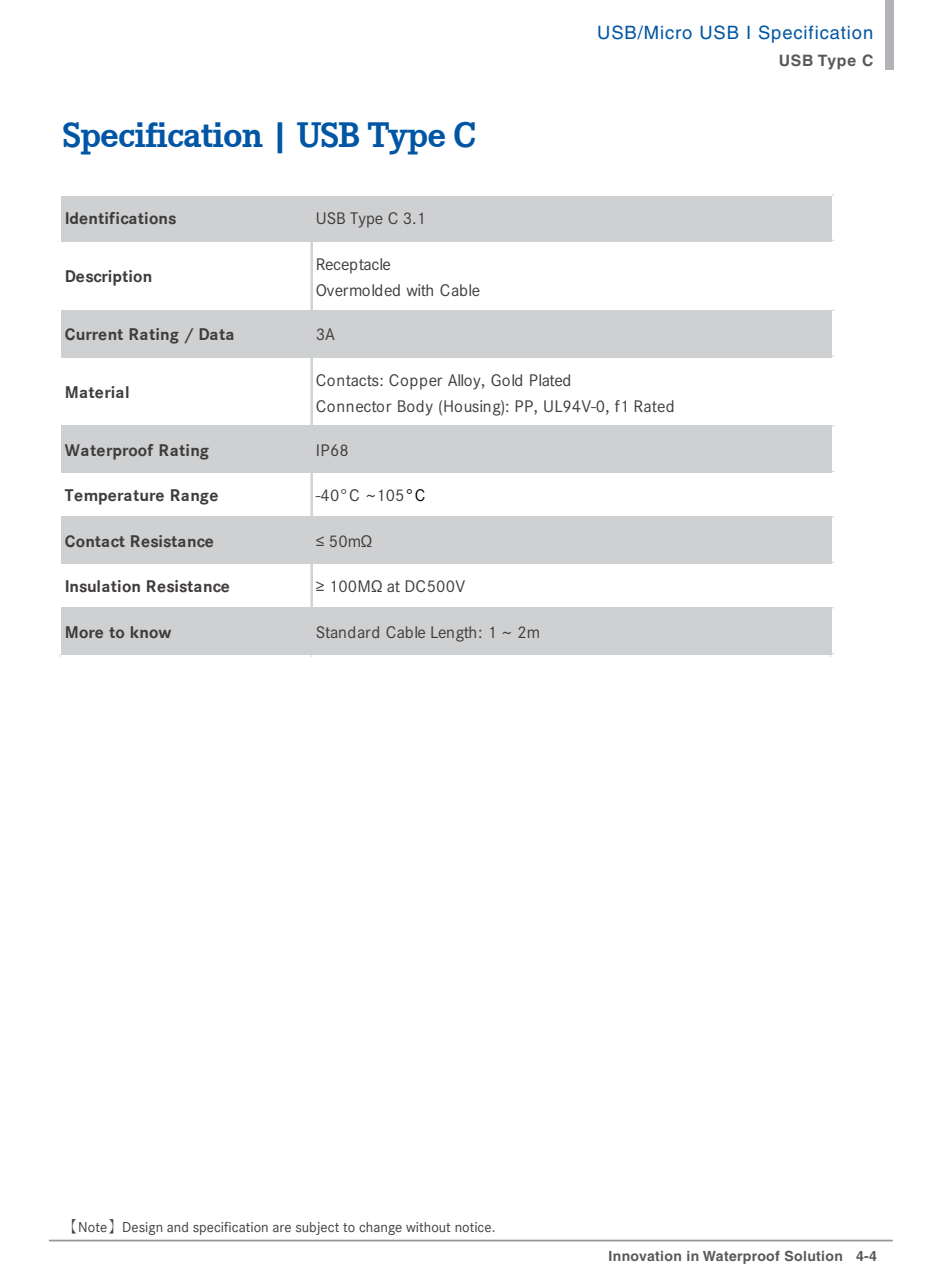
<style>
.page{position:relative;width:940px;height:1287px;background:#fff}
.page>*{position:absolute;margin:0;border:0;box-sizing:border-box;transform-origin:0 0}
.t1{font:700 36.75px "Corporate E";letter-spacing:-.025em;color:#0155a5}
.t2{font:18.38px "Helvetica";letter-spacing:.05em;color:#0155a5}
.t3{font:700 17.5px "Corporate S";letter-spacing:.005em;color:#3f3b3b}
.t4{font:17.5px/26.2px "Corporate S";color:#3f3b3b}
.t5{font:17.5px/26.2px "Corporate S";letter-spacing:-.02em;color:#3f3b3b}
.t6{font:700 15.75px "Helvetica";letter-spacing:.05em;color:#58595b}
.t7{font:14.88px "Corporate S";color:#3f3f40}
.t8{font:700 14px "Helvetica";letter-spacing:.025em;color:#58595b}
.s1{color:#030303}
.s2{font-family:"Adobe Ming Std";font-weight:300}
</style>
<div class="page">
<hr style="left:49px;top:1239px;width:843px;height:2px;background:#939598">
<div style="left:885px;top:0;width:8px;height:70px;background:#b2b3b7"></div>
<div style="left:61px;top:196px;width:771px;height:46px;background:#cfd0d1"></div>
<div style="left:61px;top:310px;width:771px;height:47px;background:#cfd0d1"></div>
<div style="left:61px;top:426px;width:771px;height:47px;background:#cfd0d1"></div>
<div style="left:61px;top:517px;width:771px;height:47px;background:#cfd0d1"></div>
<div style="left:61px;top:608px;width:771px;height:47px;background:#cfd0d1"></div>
<hr style="left:310px;top:242px;width:1px;height:68px;background:#d0d4d6">
<hr style="left:311px;top:242px;width:1px;height:68px;background:#d0d4d6">
<hr style="left:310px;top:357px;width:1px;height:69px;background:#d0d4d6">
<hr style="left:311px;top:357px;width:1px;height:69px;background:#d0d4d6">
<hr style="left:310px;top:473px;width:1px;height:44px;background:#d0d4d6">
<hr style="left:311px;top:473px;width:1px;height:44px;background:#d0d4d6">
<hr style="left:310px;top:564px;width:1px;height:44px;background:#d0d4d6">
<hr style="left:311px;top:564px;width:1px;height:44px;background:#d0d4d6">
<p class="t2" style="left:597px;top:22px;width:277px">USB/Micro USB I Specification</p>
<h1 class="t1" style="left:63px;top:108px;width:415px">Specification | USB Type C</h1>
<p class="t3" style="left:65px;top:205px;width:113px">Identifications</p>
<p class="t4" style="left:315px;top:204px;width:112px">USB Type C 3.1</p>
<p class="t3" style="left:65px;top:263px;width:89px">Description</p>
<p class="t5" style="left:316px;top:250px;width:166px">Receptacle<br>Overmolded with Cable</p>
<p class="t3" style="left:65px;top:320px;width:171px">Current Rating / Data</p>
<p class="t4" style="left:316px;top:320px;width:21px">3A</p>
<p class="t3" style="left:65px;top:378px;width:66px">Material</p>
<p class="t4" style="left:316px;top:365px;width:360px">Contacts: Copper Alloy, Gold Plated<br>Connector Body (Housing): PP, UL94V-0, f1 Rated</p>
<p class="t3" style="left:65px;top:436px;width:146px">Waterproof Rating</p>
<p class="t4" style="left:315px;top:435px;width:35px">IP68</p>
<p class="t3" style="left:65px;top:481px;width:155px">Temperature Range</p>
<p class="t4" style="left:315px;top:481px;width:111px">-40°C ~105<span class="s1">°C</span></p>
<p class="t3" style="left:65px;top:527px;width:150px">Contact Resistance</p>
<p class="t4" style="left:315px;top:526px;width:58px">≤ 50mΩ</p>
<p class="t3" style="left:65px;top:572px;width:166px">Insulation Resistance</p>
<p class="t4" style="left:315px;top:572px;width:151px">≥ 100MΩ at DC500V</p>
<p class="t3" style="left:65px;top:618px;width:108px">More to know</p>
<p class="t5" style="left:315px;top:617px;width:226px">Standard Cable Length: 1 ~ 2m</p>
<p class="t6" style="left:778px;top:50px;width:96px">USB Type C</p>
<p class="t7" style="left:63px;top:1216px;width:433px"><span class="s2">【</span>Note<span class="s2">】</span>Design and specification are subject to change without notice.</p>
<p class="t8" style="left:608px;top:1247px;width:270px">Innovation in Waterproof Solution 4-4</p>
</div>
